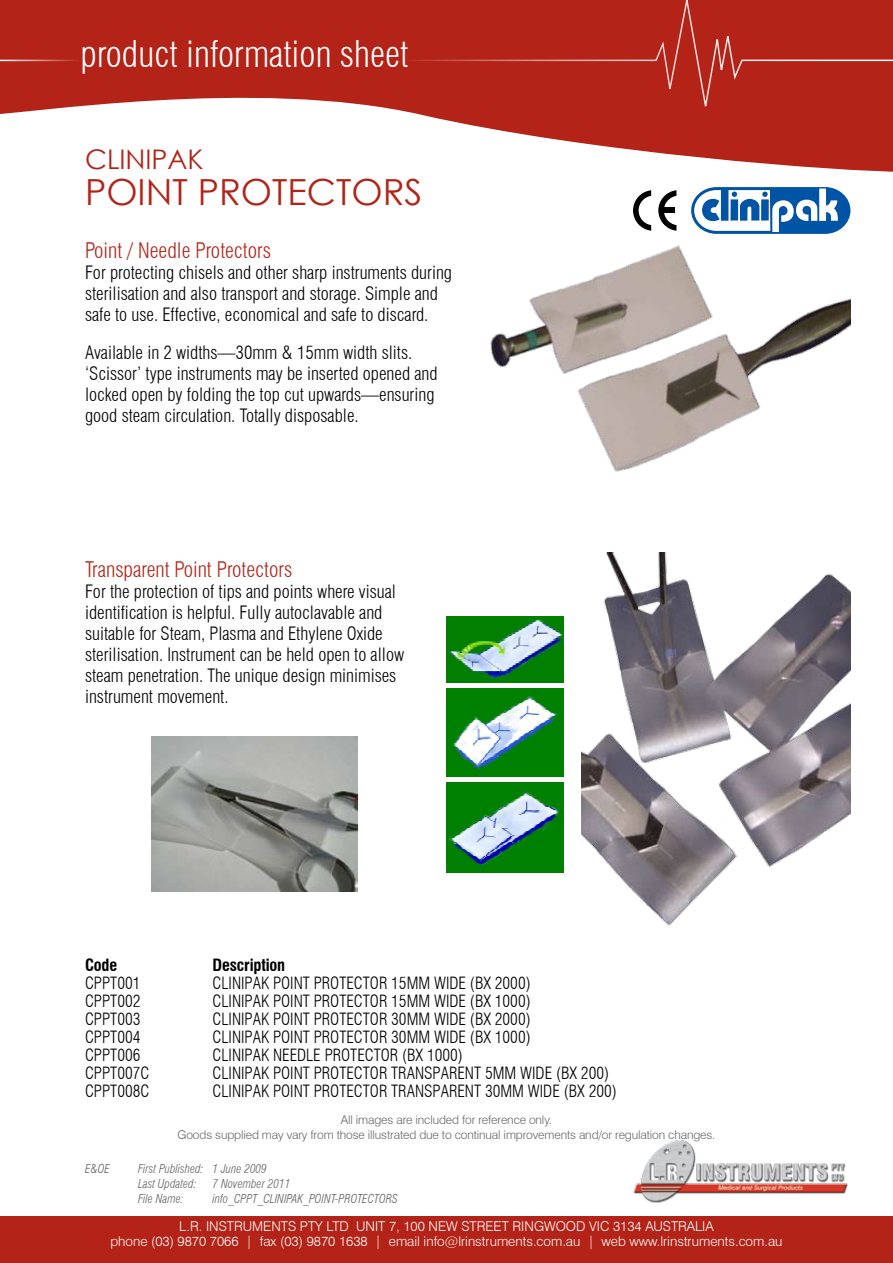
<style>
.page{position:relative;width:893px;height:1263px;background:#fff}
.page>*{position:absolute;margin:0;border:0;box-sizing:border-box;transform-origin:0 0}
.t1{font:300 condensed 36px "Swiss 721 BT";color:#fff}
.t2{font:36px "Century Gothic";color:#b32317}
.t3{font:27px "Century Gothic";color:#b32317}
.t4{font:300 condensed 21px "Swiss 721 BT";color:#b32317}
.t5{font:300 condensed 18px/21px "Swiss 721 BT";color:#000}
.t6{font:300 condensed 16.5px "Swiss 721 BT";color:#000}
.t7{font:700 condensed 16.5px "Swiss 721 BT";letter-spacing:-.01em;color:#000}
.t8{font:300 13.5px/15px "Swiss 721 BT";color:#fff;text-align:center}
.t9{font:300 12px/15px "Swiss 721 BT";letter-spacing:-.01em;color:#636466;text-align:center}
.t10{font:italic 300 condensed 12px/15px "Swiss 721 BT";color:#636466}
</style>
<div class="page">
<div style="left:0;top:1216px;width:893px;height:47px;background:#b32317"></div>
<svg style="left:422px;top:115px;width:471px;height:57px;fill:#b32317"></svg>
<svg style="left:0;top:0;width:893px;height:115px;background:#b73024"></svg>
<img style="left:633px;top:1140px;width:215px;height:63px">
<svg style="left:691px;top:187px;width:160px;height:47px"></svg>
<svg style="left:633px;top:190px;width:18px;height:41px"></svg>
<svg style="left:658px;top:190px;width:18px;height:41px"></svg>
<div style="left:663px;top:208px;width:12px;height:5px;background:#000"></div>
<img style="left:490px;top:245px;width:360px;height:227px">
<img style="left:446px;top:617px;width:117px;height:66px">
<img style="left:446px;top:688px;width:117px;height:88px">
<img style="left:446px;top:782px;width:117px;height:91px">
<img style="left:581px;top:553px;width:269px;height:373px">
<img style="left:151px;top:737px;width:207px;height:155px">
<h1 class="t1" style="left:81px;top:32px;width:329px">product information sheet</h1>
<h2 class="t3" style="left:85px;top:140px;width:120px">CLINIPAK</h2>
<h1 class="t2" style="left:85px;top:167px;width:339px">POINT PROTECTORS</h1>
<p class="t4" style="left:85px;top:238px;width:187px">Point / Needle Protectors</p>
<p class="t5" style="left:85px;top:262px;width:369px">For protecting chisels and other sharp instruments during sterilisation and also transport and storage. Simple and safe to use. Effective, economical and safe to discard.</p>
<p class="t5" style="left:85px;top:342px;width:354px">Available in 2 widths—30mm &amp; 15mm width slits. ‘Scissor’ type instruments may be inserted opened and locked open by folding the top cut upwards—ensuring good steam circulation. Totally disposable.</p>
<p class="t4" style="left:85px;top:557px;width:209px">Transparent Point Protectors</p>
<p class="t5" style="left:85px;top:581px;width:321px">For the protection of tips and points where visual identification is helpful. Fully autoclavable and suitable for Steam, Plasma and Ethylene Oxide sterilisation. Instrument can be held open to allow steam penetration. The unique design minimises instrument movement.</p>
<p class="t7" style="left:85px;top:955px;width:34px">Code</p>
<p class="t7" style="left:213px;top:955px;width:74px">Description</p>
<p class="t6" style="left:85px;top:973px;width:57px">CPPT001</p>
<p class="t6" style="left:213px;top:973px;width:320px">CLINIPAK POINT PROTECTOR 15mm wide (bx 2000)</p>
<p class="t6" style="left:85px;top:991px;width:57px">CPPT002</p>
<p class="t6" style="left:213px;top:991px;width:320px">CLINIPAK POINT PROTECTOR 15mm wide (BX 1000)</p>
<p class="t6" style="left:85px;top:1009px;width:57px">CPPT003</p>
<p class="t6" style="left:213px;top:1009px;width:320px">CLINIPAK POINT PROTECTOR 30mm wide (bx 2000)</p>
<p class="t6" style="left:85px;top:1027px;width:57px">CPPT004</p>
<p class="t6" style="left:213px;top:1027px;width:320px">CLINIPAK POINT PROTECTOR 30mm wide (bx 1000)</p>
<p class="t6" style="left:85px;top:1045px;width:71px">CPPT006 clinipak</p>
<p class="t6" style="left:273px;top:1045px;width:61px">needleprotector</p>
<p class="t6" style="left:402px;top:1045px;width:62px">(bx 1000)</p>
<p class="t6" style="left:85px;top:1063px;width:66px">CPPT007C</p>
<p class="t6" style="left:213px;top:1063px;width:398px">CLINIPAK POINT PROTECTOR TRANSPARENT 5mm wide (bx 200)</p>
<p class="t6" style="left:85px;top:1081px;width:66px">CPPT008C</p>
<p class="t6" style="left:213px;top:1081px;width:406px">CLINIPAK POINT PROTECTOR TRANSPARENT 30mm wide (bx 200)</p>
<p class="t9" style="left:178px;top:1112px;width:539px">All images are included for reference only.<br>Goods supplied may vary from those illustrated due to continual improvements and/or regulation changes.</p>
<p class="t10" style="left:85px;top:1161px;width:26px">E&amp;OE</p>
<p class="t10" style="left:138px;top:1161px;width:130px">First Published: 1 June 2009<br>Last Updated:</p>
<p class="t10" style="left:213px;top:1176px;width:79px">7 November 2011</p>
<p class="t10" style="left:138px;top:1191px;width:47px">File Name:</p>
<p class="t10" style="left:213px;top:1191px;width:187px">info_CPPT_CLINIPAK_POINT-PROTECTORS</p>
<p class="t8" style="left:110px;top:1218px;width:674px">L.R. INSTRUMENTS PTY LTD UNIT 7, 100 NEW STREET RINGWOOD VIC 3134 AUSTRALIA<br>phone (03) 9870 7066 | fax (03) 9870 1638 | email info@lrinstruments.com.au | web www.lrinstruments.com.au</p>
</div>
